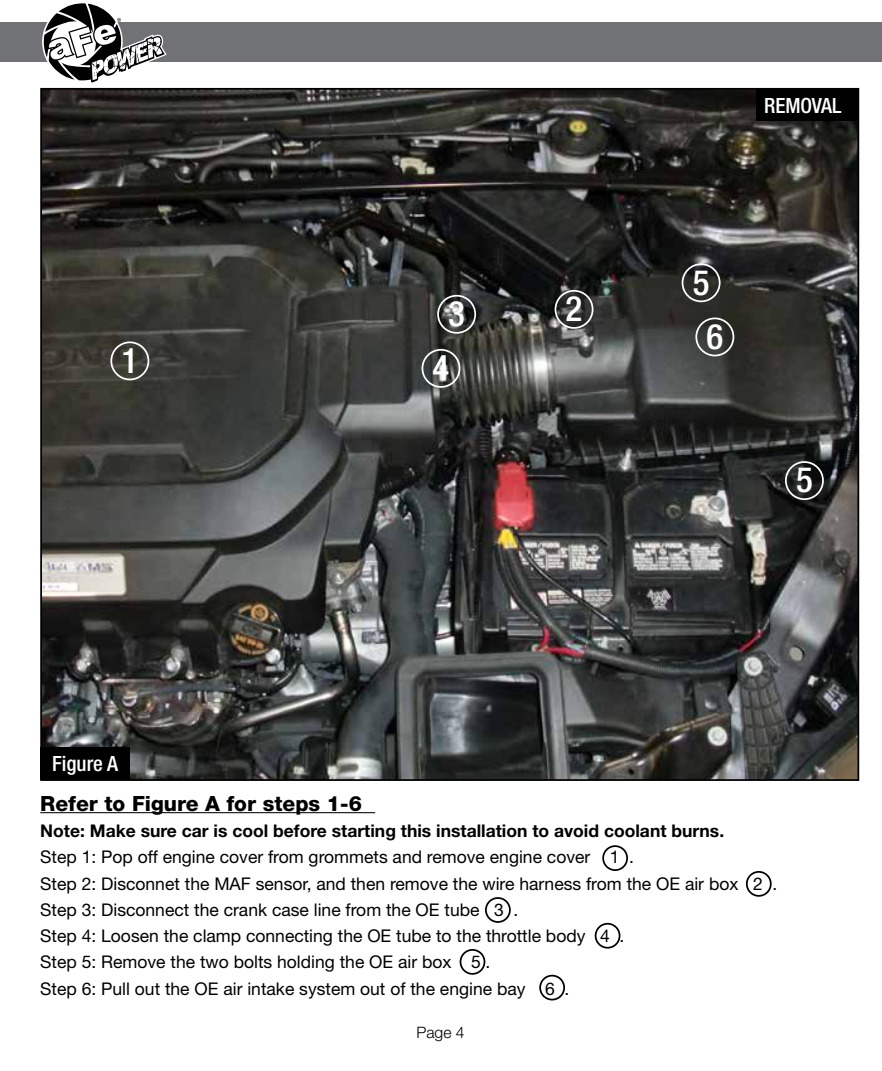
<style>
.page{position:relative;width:882px;height:1071px;background:#fff}
.page>*{position:absolute;margin:0;border:0;box-sizing:border-box;transform-origin:0 0}
.t1{font:500 condensed 35px "Helvetica Neue";color:#fff}
.t2{font:800 21px "Helvetica Neue";color:#000}
.t3{font:500 condensed 21px "Helvetica Neue";color:#fff}
.t4{font:17.5px/26.2px "Helvetica Neue";color:#000}
.t5{font:700 17.5px "Helvetica Neue";color:#000}
.t6{font:300 15.75px "Helvetica Neue";color:#000}
</style>
<div class="page">
<div style="left:0;top:23px;width:882px;height:39px;background:#717275"></div>
<svg style="left:43px;top:3px;width:124px;height:80px"></svg>
<img style="left:43px;top:91px;width:813px;height:687px">
<hr style="left:40px;top:812px;width:335px;height:1px;background:#000">
<div style="left:756px;top:88px;width:103px;height:33px;background:#000"></div>
<div style="left:110px;top:341px;width:39px;height:39px;border:2px solid #fff;border-radius:50%"></div>
<div style="left:555px;top:290px;width:38px;height:39px;border:2px solid #fff;border-radius:50%"></div>
<div style="left:602px;top:845px;width:26px;height:26px;border:2px solid #000;border-radius:50%"></div>
<div style="left:437px;top:295px;width:39px;height:39px;border:2px solid #fff;border-radius:50%"></div>
<div style="left:746px;top:871px;width:26px;height:26px;border:2px solid #000;border-radius:50%"></div>
<div style="left:485px;top:897px;width:26px;height:26px;border:2px solid #000;border-radius:50%"></div>
<div style="left:595px;top:923px;width:25px;height:26px;border:2px solid #000;border-radius:50%"></div>
<div style="left:422px;top:349px;width:38px;height:39px;border:2px solid #fff;border-radius:50%"></div>
<div style="left:695px;top:318px;width:39px;height:38px;border:2px solid #fff;border-radius:50%"></div>
<div style="left:785px;top:461px;width:39px;height:39px;border:2px solid #fff;border-radius:50%"></div>
<div style="left:460px;top:949px;width:25px;height:26px;border:2px solid #000;border-radius:50%"></div>
<div style="left:539px;top:975px;width:26px;height:25px;border:2px solid #000;border-radius:50%"></div>
<div style="left:682px;top:263px;width:39px;height:39px;border:2px solid #fff;border-radius:50%"></div>
<div style="left:40px;top:747px;width:90px;height:33px;background:#000"></div>
<h1 class="t1" style="left:121px;top:340px;width:18px">1</h1>
<p class="t3" style="left:52px;top:751px;width:67px">Figure A</p>
<h1 class="t1" style="left:448px;top:293px;width:18px">3</h1>
<h1 class="t1" style="left:566px;top:288px;width:18px">2</h1>
<h1 class="t1" style="left:433px;top:347px;width:18px">4</h1>
<p class="t3" style="left:764px;top:93px;width:79px">REMOVAL</p>
<h1 class="t1" style="left:693px;top:261px;width:18px">5</h1>
<h1 class="t1" style="left:706px;top:316px;width:18px">6</h1>
<h1 class="t1" style="left:796px;top:459px;width:18px">5</h1>
<p class="t2" style="left:40px;top:791px;width:323px">Refer to Figure A for steps 1-6</p>
<p class="t5" style="left:40px;top:820px;width:686px">Note: Make sure car is cool before starting this installation to avoid coolant burns.</p>
<p class="t4" style="left:40px;top:844px;width:739px">Step 1: Pop off engine cover from grommets and remove engine cover 1 .<br>Step 2: Disconnet the MAF sensor, and then remove the wire harness from the OE air box 2 .<br>Step 3: Disconnect the crank case line from the OE tube 3 .<br>Step 4: Loosen the clamp connecting the OE tube to the throttle body 4 .<br>Step 5: Remove the two bolts holding the OE air box 5 .<br>Step 6: Pull out the OE air intake system out of the engine bay 6 .</p>
<p class="t6" style="left:416px;top:1023px;width:50px">Page 4</p>
</div>
